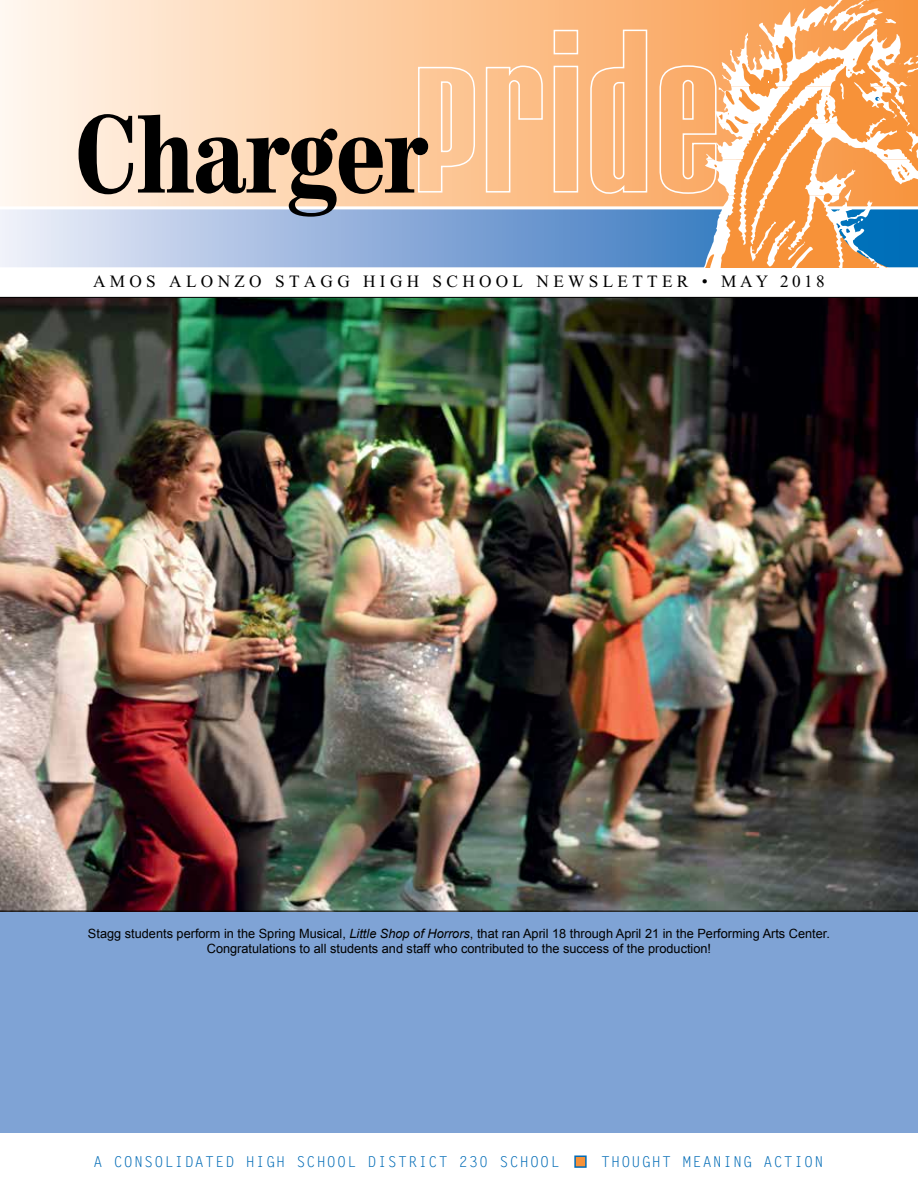
<style>
.page{position:relative;width:918px;height:1188px;background:#fff}
.page>*{position:absolute;margin:0;border:0;box-sizing:border-box;transform-origin:0 0}
.t1{font:17.25px "Times New Roman";letter-spacing:.25em;color:#000}
.t2{font:15px "Letter Gothic";letter-spacing:.075em;color:#006bb6}
.t3{font:12.75px/15px "Arial";color:#000;text-align:center}
.s1{font-style:italic}
</style>
<div class="page">
<div style="left:0;top:297px;width:918px;height:836px;background:#7fa3d5"></div>
<div style="left:574px;top:1156px;width:13px;height:12px;background:#f79239;border:2px solid #006bb6"></div>
<svg style="left:0;top:209px;width:702px;height:58px;background:#96b4dd"></svg>
<svg style="left:0;top:0;width:702px;height:207px;background:#fddbbd"></svg>
<svg style="left:417px;top:29px;width:285px;height:166px;background:#fbbe89"></svg>
<svg style="left:79px;top:114px;width:349px;height:103px;background:#aa9686"></svg>
<svg style="left:702px;top:0;width:216px;height:267px"></svg>
<img style="left:0;top:297px;width:918px;height:615px">
<h1 class="t1" style="left:93px;top:272px;width:733px">AMOS ALONZO STAGG HIGH SCHOOL NEWSLETTER • MAY 2018</h1>
<p class="t3" style="left:88px;top:926px;width:744px">Stagg students perform in the Spring Musical, <span class="s1">Little Shop of Horrors</span>, that ran April 18 through April 21 in the Performing Arts Center.<br>Congratulations to all students and staff who contributed to the success of the production!</p>
<p class="t2" style="left:93px;top:1152px;width:467px">A CONSOLIDATED HIGH SCHOOL DISTRICT 230 SCHOOL</p>
<p class="t2" style="left:601px;top:1152px;width:224px">THOUGHT MEANING ACTION</p>
</div>
